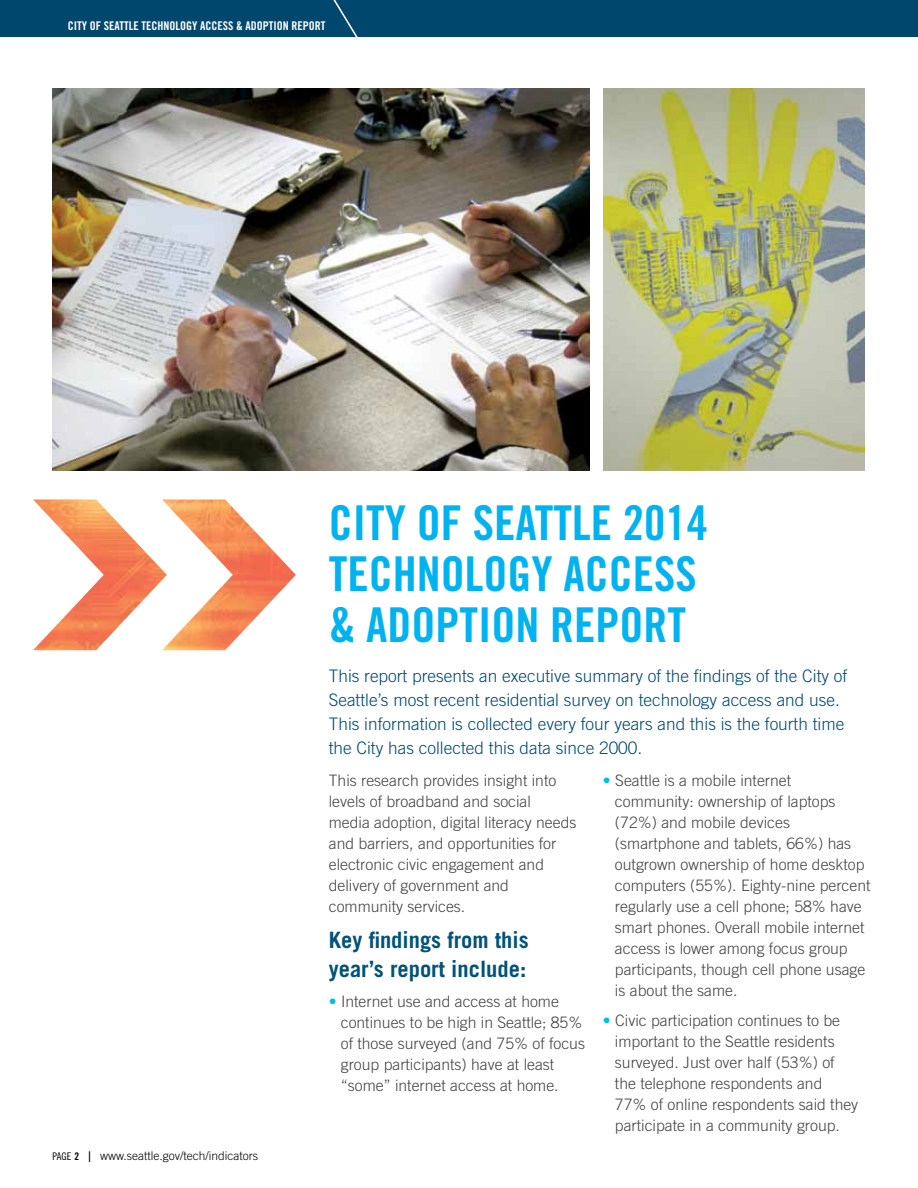
<style>
.page{position:relative;width:918px;height:1188px;background:#fff}
.page>*{position:absolute;margin:0;border:0;box-sizing:border-box;transform-origin:0 0}
.t1{font:48px/51px "Trade Gothic Bold Cond Twenty";color:#00b3f0}
.t2{font:700 22.5px/29.2px "Trade Gothic";color:#005278}
.t3{font:300 17.25px/24px "Trade Gothic";color:#00476e}
.t4{font:300 15.75px/21px "Trade Gothic";color:#414042}
.t5{font:12px "Trade Gothic Bold Cond Twenty";color:#fff}
.t6{font:300 12px "Trade Gothic";color:#000}
.s1{font-family:"Trade Gothic Cond Eighteen";font-weight:400;font-size:10.5px}
.s2{font-family:"Trade Gothic Bold Cond Twenty";font-weight:400;font-size:10.5px}
.s3{font-family:"Trade Gothic Bold Cond Twenty";font-weight:400;font-size:14.7px}
.s4{color:#00b9f1}
</style>
<div class="page">
<div style="left:0;top:0;width:918px;height:37px;background:#00476e"></div>
<img style="left:603px;top:88px;width:261px;height:382px">
<img style="left:53px;top:88px;width:537px;height:382px">
<img style="left:167px;top:500px;width:129px;height:150px">
<img style="left:33px;top:500px;width:134px;height:150px">
<p class="t5" style="left:68px;top:18px;width:259px">CITY OF SEATTLE TECHNOLOGY ACCESS &amp; ADOPTION REPORT</p>
<h1 class="t1" style="left:329px;top:497px;width:381px">CITY OF SEATTLE 2014<br>TECHNOLOGY ACCESS &amp; ADOPTION REPORT</h1>
<p class="t6" style="left:52px;top:1149px;width:207px"><span class="s1">PAGE</span> <span class="s2">2</span> <span class="s3">|</span> www.seattle.gov/tech/indicators</p>
<p class="t3" style="left:329px;top:663px;width:520px">This report presents an executive summary of the findings of the City of Seattle’s most recent residential survey on technology access and use.<br>This information is collected every four years and this is the fourth time the City has collected this data since 2000.</p>
<p class="t4" style="left:329px;top:770px;width:249px">This research provides insight into levels of broadband and social<br>media adoption, digital literacy needs and barriers, and opportunities for electronic civic engagement and delivery of government and community services.</p>
<h2 class="t2" style="left:329px;top:925px;width:202px">Key findings from this year’s report include:</h2>
<p class="t4" style="left:341px;top:991px;width:246px;text-indent:-12px"><span class="s4">•</span> Internet use and access at home continues to be high in Seattle; 85% of those surveyed (and 75% of focus group participants) have at least “some” internet access at home.</p>
<p class="t4" style="left:615px;top:770px;width:257px;text-indent:-12px"><span class="s4">•</span> Seattle is a mobile internet community: ownership of laptops (72%) and mobile devices (smartphone and tablets, 66%) has outgrown ownership of home desktop computers (55%). Eighty-nine percent regularly use a cell phone; 58% have smart phones. Overall mobile internet access is lower among focus group participants, though cell phone usage is about the same.</p>
<p class="t4" style="left:615px;top:1010px;width:245px;text-indent:-12px"><span class="s4">•</span> Civic participation continues to be important to the Seattle residents surveyed. Just over half (53%) of the telephone respondents and<br>77% of online respondents said they participate in a community group.</p>
</div>
